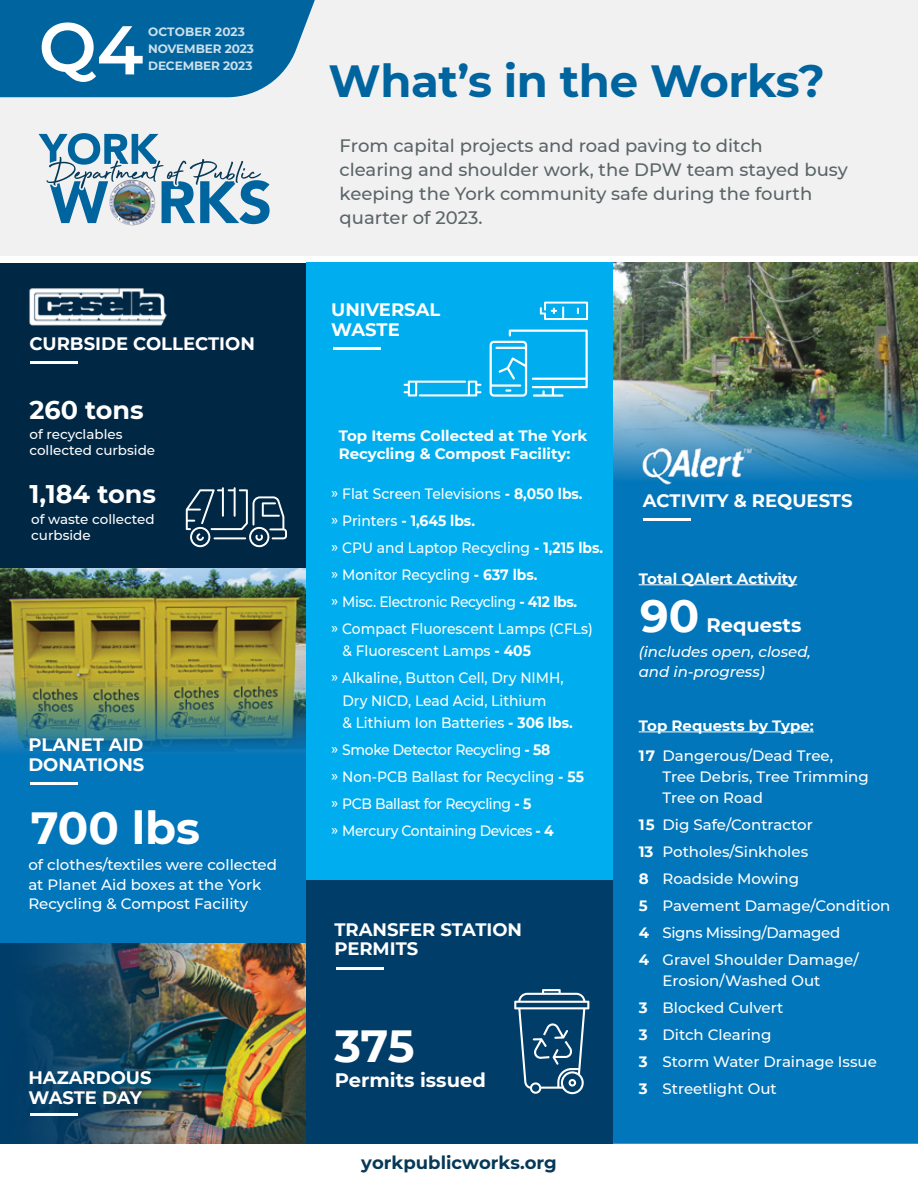
<style>
.page{position:relative;width:918px;height:1188px;background:#fff}
.page>*{position:absolute;margin:0;border:0;box-sizing:border-box;transform-origin:0 0}
.t1{font:600 68.85px "Montserrat";color:#fff}
.t2{font:700 45px "Montserrat";letter-spacing:-.01em;color:#00649e}
.t3{font:700 45px "Montserrat";color:#fff}
.t4{font:700 25.5px "Montserrat";color:#fff}
.t5{font:700 19.5px "Montserrat";color:#fff}
.t6{font:500 18px/24px "Montserrat";color:#5b6566}
.t7{font:700 18px/19.5px "Montserrat";color:#fff}
.t8{font:700 18px "Montserrat";color:#063957}
.t9{font:500 15px/27px "Montserrat";color:#fff}
.t10{font:500 15px/27px "Montserrat";color:#fff;scale:.93 1}
.t11{font:500 15px/27px "Montserrat";letter-spacing:-.025em;color:#fff;scale:.93 1}
.t12{font:700 15px/27px "Montserrat";color:#fff}
.t13{font:italic 500 15px/19.5px "Montserrat";color:#fff}
.t14{font:500 13.5px/16.5px "Montserrat";color:#fff}
.t15{font:700 12px/17px "Montserrat";letter-spacing:-.01em;color:#fff}
.s1{font-weight:700}
</style>
<div class="page">
<div style="left:612px;top:263px;width:306px;height:881px;background:#0276ba"></div>
<img style="left:612px;top:263px;width:306px;height:109px">
<img style="left:612px;top:372px;width:306px;height:109px">
<div style="left:0;top:263px;width:306px;height:306px;background:#002744"></div>
<img style="left:29px;top:288px;width:138px;height:38px">
<hr style="left:30px;top:362px;width:48px;height:2px;background:#fff">
<img style="left:202px;top:943px;width:104px;height:201px">
<div style="left:0;top:0;width:918px;height:255px;background:#f1f1f2"></div>
<div style="left:0;top:0;width:315px;height:97px;background:#00649e"></div>
<svg style="left:39px;top:133px;width:231px;height:91px"></svg>
<img style="left:0;top:943px;width:202px;height:201px">
<div style="left:0;top:569px;width:306px;height:374px;background:#0276ba"></div>
<img style="left:0;top:569px;width:306px;height:85px">
<img style="left:0;top:654px;width:306px;height:98px">
<hr style="left:30px;top:782px;width:48px;height:3px;background:#fff">
<hr style="left:639px;top:732px;width:175px;height:1px;background:#fff">
<hr style="left:639px;top:584px;width:158px;height:1px;background:#fff">
<hr style="left:30px;top:1114px;width:48px;height:2px;background:#fff">
<div style="left:306px;top:263px;width:306px;height:618px;background:#00aeef"></div>
<hr style="left:333px;top:347px;width:48px;height:3px;background:#fff">
<div style="left:306px;top:881px;width:306px;height:263px;background:#003d68"></div>
<hr style="left:336px;top:967px;width:48px;height:3px;background:#fff">
<svg style="left:514px;top:989px;width:75px;height:105px"></svg>
<hr style="left:643px;top:518px;width:48px;height:3px;background:#fff">
<img style="left:641px;top:447px;width:112px;height:38px">
<svg style="left:186px;top:487px;width:101px;height:60px"></svg>
<svg style="left:540px;top:302px;width:48px;height:18px"></svg>
<svg style="left:404px;top:381px;width:77px;height:15px"></svg>
<svg style="left:490px;top:330px;width:98px;height:67px"></svg>
<h1 class="t1" style="left:39px;top:0;width:106px">Q4</h1>
<p class="t15" style="left:148px;top:23px;width:107px">OCTOBER 2023<br>NOVEMBER 2023</p>
<p class="t15" style="left:148px;top:56px;width:106px">DECEMBER 2023</p>
<p class="t7" style="left:29px;top:333px;width:227px">CURBSIDE COLLECTION</p>
<h3 class="t4" style="left:29px;top:392px;width:116px">260 tons</h3>
<p class="t14" style="left:29px;top:425px;width:127px">of recyclables collected curbside</p>
<h3 class="t4" style="left:29px;top:475px;width:128px">1,184 tons</h3>
<p class="t14" style="left:31px;top:510px;width:125px">of waste collected curbside</p>
<p class="t7" style="left:28px;top:734px;width:118px">PLANET AID<br>DONATIONS</p>
<h2 class="t3" style="left:31px;top:796px;width:171px">700 lbs</h2>
<p class="t9" style="left:28px;top:855px;width:250px;line-height:19.5px">of clothes/textiles were collected at Planet Aid boxes at the York<br>Recycling &amp; Compost Facility</p>
<p class="t7" style="left:28px;top:1067px;width:125px">HAZARDOUS<br>WASTE DAY</p>
<h2 class="t2" style="left:329px;top:48px;width:498px">What’s in the Works?</h2>
<p class="t6" style="left:340px;top:133px;width:510px">From capital projects and road paving to ditch<br>clearing and shoulder work, the DPW team stayed busy keeping the York community safe during the fourth quarter of 2023.</p>
<p class="t7" style="left:331px;top:299px;width:111px">UNIVERSAL<br>WASTE</p>
<p class="t12" style="left:339px;top:426px;width:250px;line-height:18px">Top Items Collected at The York<br>Recycling &amp; Compost Facility:</p>
<p class="t10" style="left:331px;top:479px;width:294px">» Flat Screen Televisions <span class="s1">- 8,050 lbs.<br></span>» Printers <span class="s1">- 1,645 lbs.<br></span>» CPU and Laptop Recycling <span class="s1">- 1,215 lbs. </span>» Monitor Recycling <span class="s1">- 637 lbs.<br></span>» Misc. Electronic Recycling <span class="s1">- 412 lbs.<br></span>» Compact Fluorescent Lamps (CFLs)</p>
<p class="t10" style="left:331px;top:637px;width:251px;text-indent:11px">&amp; Fluorescent Lamps <span class="s1">- 405<br></span>» Alkaline, Button Cell, Dry NIMH,</p>
<p class="t10" style="left:342px;top:689px;width:249px;line-height:22.5px">Dry NICD, Lead Acid, Lithium<br>&amp; Lithium Ion Batteries <span class="s1">- 306 lbs.</span></p>
<p class="t11" style="left:331px;top:736px;width:273px">» Smoke Detector Recycling <span class="s1">- 58<br></span>» Non-PCB Ballast for Recycling <span class="s1">- 55 </span>» PCB Ballast for Recycling <span class="s1">- 5<br></span>» Mercury Containing Devices <span class="s1">- 4</span></p>
<p class="t7" style="left:334px;top:919px;width:189px">TRANSFER STATION<br>PERMITS</p>
<h2 class="t3" style="left:334px;top:1014px;width:82px">375</h2>
<h3 class="t5" style="left:335px;top:1066px;width:153px">Permits issued</h3>
<p class="t8" style="left:361px;top:1150px;width:197px">yorkpublicworks.org</p>
<p class="t7" style="left:643px;top:490px;width:211px">ACTIVITY &amp; REQUESTS</p>
<p class="t12" style="left:639px;top:564px;width:160px">Total QAlert Activity</p>
<h2 class="t3" style="left:640px;top:584px;width:61px">90</h2>
<h3 class="t5" style="left:706px;top:611px;width:96px">Requests</h3>
<p class="t13" style="left:639px;top:642px;width:174px">(includes open, closed, and in-progress)</p>
<p class="t12" style="left:639px;top:711px;width:177px">Top Requests by Type:</p>
<p class="t9" style="left:663px;top:744px;width:208px;line-height:21px">Dangerous/Dead Tree,<br>Tree Debris, Tree Trimming<br>Tree on Road</p>
<p class="t9" style="left:663px;top:810px;width:229px">Dig Safe/Contractor<br>Potholes/Sinkholes<br>Roadside Mowing<br>Pavement Damage/Condition<br>Signs Missing/Damaged<br>Gravel Shoulder Damage/</p>
<p class="t9" style="left:663px;top:966px;width:216px">Erosion/Washed Out<br>Blocked Culvert<br>Ditch Clearing<br>Storm Water Drainage Issue<br>Streetlight Out</p>
<p class="t12" style="left:639px;top:741px;width:18px">17</p>
<p class="t12" style="left:639px;top:810px;width:18px">15<br>13<br>8<br>5<br>4<br>4</p>
<p class="t12" style="left:639px;top:993px;width:10px;text-align:justify">3<br>3<br>3<br>3</p>
</div>
